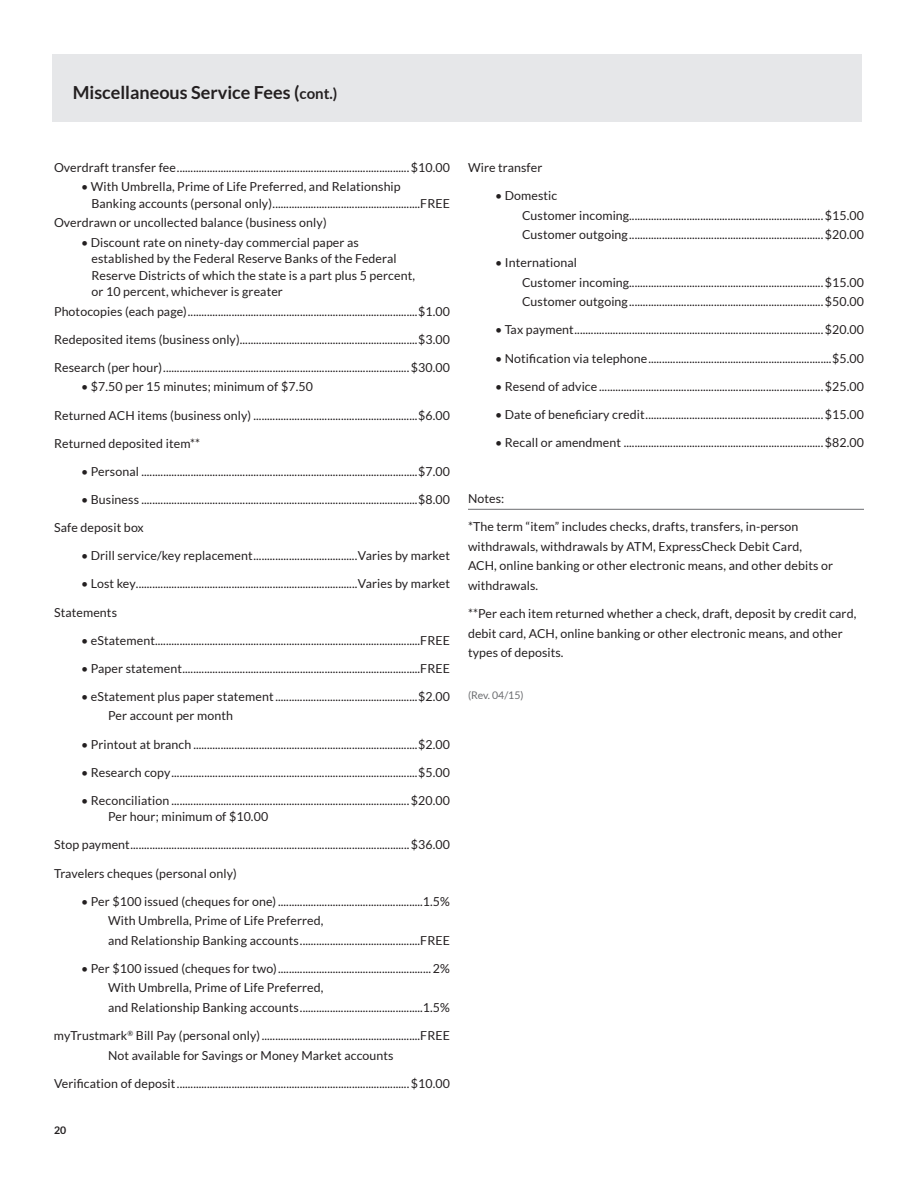
<style>
.page{position:relative;width:918px;height:1188px;background:#fff}
.page>*{position:absolute;margin:0;border:0;box-sizing:border-box;transform-origin:0 0}
.Disclosure_HED_A{font:700 18px "Lato";color:#231f20}
.Fees_Listing{font:12.3px/19.5px "Lato";letter-spacing:.01em;color:#231f20}
.effective_rev_dates{font:10.5px "Lato";color:#6c6d70}
.t1{font:700 10.5px "Lato";color:#231f20}
.s1{font-size:15px}
</style>
<div class="page">
<div style="left:52px;top:54px;width:810px;height:68px;background:#e6e7e9"></div>
<hr style="left:468px;top:509px;width:396px;height:1px;background:#6c6d70">
<p class="Disclosure_HED_A" style="left:73px;top:82px;width:266px">Miscellaneous Service Fees (<span class="s1">cont.)</span></p>
<p class="Fees_Listing" style="left:54px;top:158px;width:398px">Overdraft transfer fee.....................................................................................$10.00</p>
<p class="Fees_Listing" style="left:91px;top:179px;width:360px;line-height:16.5px;text-indent:-10px">• With Umbrella, Prime of Life Preferred, and Relationship<br>Banking accounts (personal only)......................................................FREE</p>
<p class="Fees_Listing" style="left:54px;top:213px;width:274px">Overdrawn or uncollected balance (business only)</p>
<p class="Fees_Listing" style="left:91px;top:234px;width:307px;line-height:16.5px;text-indent:-10px">• Discount rate on ninety-day commercial paper as established by the Federal Reserve Banks of the Federal</p>
<p class="Fees_Listing" style="left:91px;top:266px;width:325px">Reserve Districts of which the state is a part plus 5 percent,</p>
<p class="Fees_Listing" style="left:91px;top:282px;width:193px">or 10 percent, whichever is greater</p>
<p class="Fees_Listing" style="left:54px;top:302px;width:398px">Photocopies (each page)....................................................................................$1.00</p>
<p class="Fees_Listing" style="left:54px;top:330px;width:398px">Redeposited items (business only).................................................................$3.00</p>
<p class="Fees_Listing" style="left:54px;top:358px;width:398px">Research (per hour)..........................................................................................$30.00</p>
<p class="Fees_Listing" style="left:81px;top:377px;width:233px">• $7.50 per 15 minutes; minimum of $7.50</p>
<p class="Fees_Listing" style="left:54px;top:405px;width:398px">Returned ACH items (business only) ............................................................$6.00</p>
<p class="Fees_Listing" style="left:54px;top:433px;width:148px">Returned deposited item**</p>
<p class="Fees_Listing" style="left:81px;top:462px;width:371px">• Personal .....................................................................................................$7.00</p>
<p class="Fees_Listing" style="left:81px;top:490px;width:371px">• Business .....................................................................................................$8.00</p>
<p class="Fees_Listing" style="left:54px;top:518px;width:91px">Safe deposit box</p>
<p class="Fees_Listing" style="left:81px;top:546px;width:371px">• Drill service/key replacement......................................Varies by market</p>
<p class="Fees_Listing" style="left:81px;top:574px;width:371px">• Lost key.................................................................................Varies by market</p>
<p class="Fees_Listing" style="left:54px;top:602px;width:65px">Statements</p>
<p class="Fees_Listing" style="left:81px;top:630px;width:371px">• eStatement.................................................................................................FREE</p>
<p class="Fees_Listing" style="left:81px;top:658px;width:371px">• Paper statement.......................................................................................FREE</p>
<p class="Fees_Listing" style="left:81px;top:687px;width:371px">• eStatement plus paper statement....................................................$2.00</p>
<p class="Fees_Listing" style="left:108px;top:706px;width:127px">Per account per month</p>
<p class="Fees_Listing" style="left:81px;top:734px;width:371px">• Printout at branch ..................................................................................$2.00</p>
<p class="Fees_Listing" style="left:81px;top:762px;width:371px">• Research copy..........................................................................................$5.00</p>
<p class="Fees_Listing" style="left:81px;top:791px;width:371px">• Reconciliation .......................................................................................$20.00</p>
<p class="Fees_Listing" style="left:108px;top:807px;width:162px">Per hour; minimum of $10.00</p>
<p class="Fees_Listing" style="left:54px;top:835px;width:398px">Stop payment......................................................................................................$36.00</p>
<p class="Fees_Listing" style="left:54px;top:863px;width:184px">Travelers cheques (personal only)</p>
<p class="Fees_Listing" style="left:81px;top:891px;width:371px">• Per $100 issued (cheques for one) .....................................................1.5%</p>
<p class="Fees_Listing" style="left:108px;top:911px;width:217px">With Umbrella, Prime of Life Preferred,</p>
<p class="Fees_Listing" style="left:108px;top:930px;width:344px">and Relationship Banking accounts............................................FREE</p>
<p class="Fees_Listing" style="left:81px;top:959px;width:370px">• Per $100 issued (cheques for two)........................................................ 2%</p>
<p class="Fees_Listing" style="left:108px;top:978px;width:217px">With Umbrella, Prime of Life Preferred,</p>
<p class="Fees_Listing" style="left:108px;top:998px;width:344px">and Relationship Banking accounts.............................................1.5%</p>
<p class="Fees_Listing" style="left:54px;top:1026px;width:398px">myTrustmark<sup>®</sup> Bill Pay (personal only)..........................................................FREE</p>
<p class="Fees_Listing" style="left:108px;top:1045px;width:287px">Not available for Savings or Money Market accounts</p>
<p class="Fees_Listing" style="left:54px;top:1073px;width:397px">Verification of deposit.....................................................................................$10.00</p>
<p class="t1" style="left:54px;top:1124px;width:14px">20</p>
<p class="Fees_Listing" style="left:468px;top:158px;width:76px">Wire transfer</p>
<p class="Fees_Listing" style="left:495px;top:186px;width:64px">• Domestic</p>
<p class="Fees_Listing" style="left:522px;top:205px;width:344px">Customer incoming.......................................................................$15.00</p>
<p class="Fees_Listing" style="left:522px;top:225px;width:344px">Customer outgoing.......................................................................$20.00</p>
<p class="Fees_Listing" style="left:495px;top:253px;width:84px">• International</p>
<p class="Fees_Listing" style="left:522px;top:272px;width:344px">Customer incoming.......................................................................$15.00</p>
<p class="Fees_Listing" style="left:522px;top:292px;width:344px">Customer outgoing.......................................................................$50.00</p>
<p class="Fees_Listing" style="left:495px;top:320px;width:371px">• Tax payment...........................................................................................$20.00</p>
<p class="Fees_Listing" style="left:495px;top:348px;width:371px">• Notification via telephone...................................................................$5.00</p>
<p class="Fees_Listing" style="left:495px;top:376px;width:371px">• Resend of advice ..................................................................................$25.00</p>
<p class="Fees_Listing" style="left:495px;top:405px;width:371px">• Date of beneficiary credit.................................................................$15.00</p>
<p class="Fees_Listing" style="left:495px;top:433px;width:371px">• Recall or amendment .........................................................................$82.00</p>
<p class="Fees_Listing" style="left:468px;top:489px;width:38px">Notes:</p>
<p class="Fees_Listing" style="left:468px;top:517px;width:367px">*The term “item” includes checks, drafts, transfers, in-person withdrawals, withdrawals by ATM, ExpressCheck Debit Card, ACH, online banking or other electronic means, and other debits or withdrawals.</p>
<p class="Fees_Listing" style="left:468px;top:604px;width:390px">**Per each item returned whether a check, draft, deposit by credit card, debit card, ACH, online banking or other electronic means, and other types of deposits.</p>
<p class="effective_rev_dates" style="left:468px;top:690px;width:57px">(Rev. 04/15)</p>
</div>
